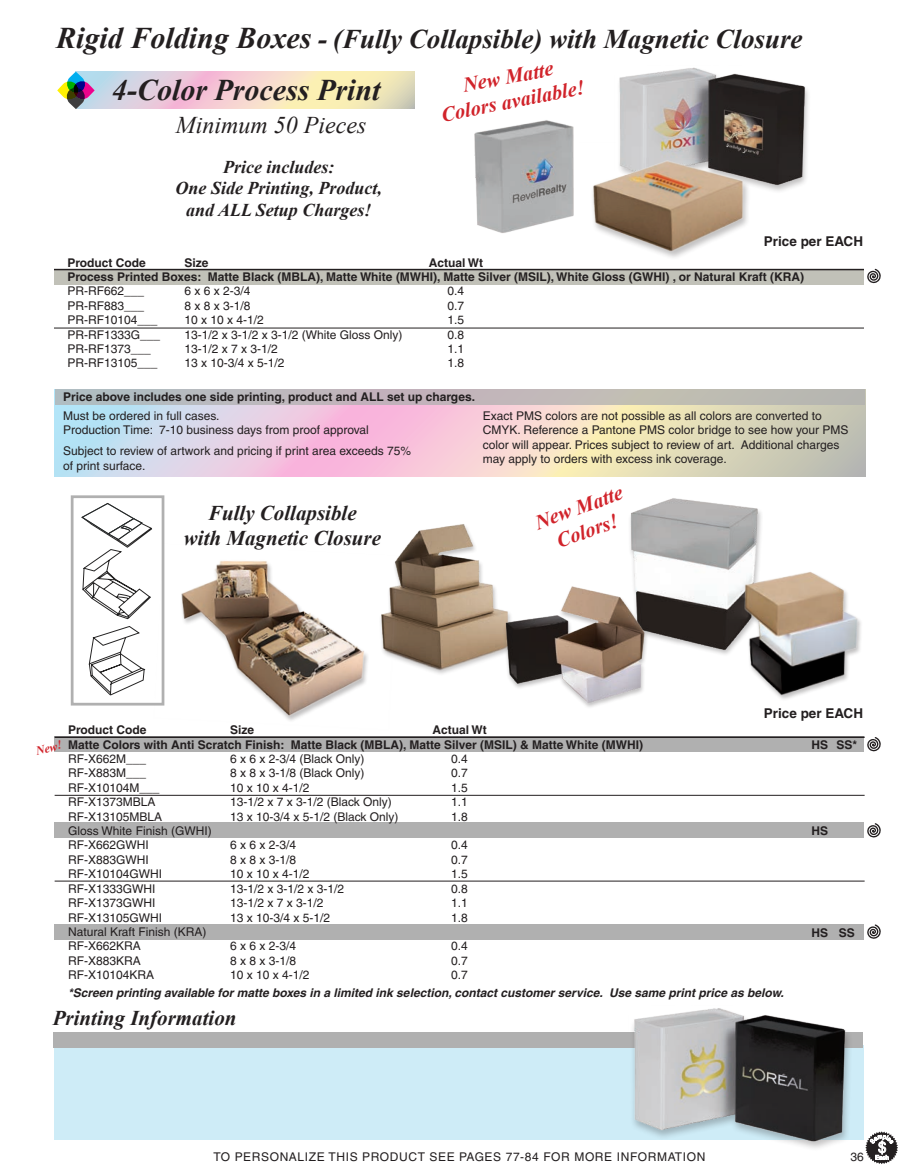
<style>
.page{position:relative;width:918px;height:1175px;background:#fff}
.page>*{position:absolute;margin:0;border:0;box-sizing:border-box;transform-origin:0 0}
.t1{font:italic 700 30px "Times New Roman";color:#231f20}
.t2{font:italic 700 27px "Times New Roman";color:#231f20}
.t3{font:italic 24px "Times New Roman";color:#231f20}
.t4{font:italic 700 21px/25.2px "Times New Roman";color:#231f20;text-align:center}
.t5{font:italic 700 20.55px/24.6px "Times New Roman";color:#d1232a;text-align:center}
.t6{font:italic 700 18px/21.6px "Times New Roman";color:#231f20;text-align:center}
.t7{font:700 13.5px "Helvetica LT Pro";color:#231f20}
.t8{font:12px/14.4px "Helvetica LT Pro";color:#231f20}
.t9{font:700 12px/14.4px "Helvetica LT Pro";color:#231f20}
.t10{font:italic 700 12px "Helvetica LT Pro";color:#231f20}
.t11{font:12px "Helvetica LT Pro";letter-spacing:.05em;color:#231f20}
.t12{font:italic 700 12px "Times New Roman";color:#d1232a}
.s1{font-size:30px}
</style>
<div class="page">
<div style="left:54px;top:1044px;width:810px;height:95px;background:#ceecf7"></div>
<div style="left:54px;top:736px;width:810px;height:16px;background:#b0b0b0"></div>
<div style="left:54px;top:822px;width:810px;height:16px;background:#b0b0b0"></div>
<div style="left:54px;top:924px;width:810px;height:15px;background:#b0b0b0"></div>
<div style="left:54px;top:269px;width:810px;height:15px;background:#c1c1b8"></div>
<hr style="left:54px;top:269px;width:810px;height:1px;background:#231f20">
<hr style="left:54px;top:328px;width:810px;height:1px;background:#231f20">
<svg style="left:865px;top:1131px;width:33px;height:33px"></svg>
<hr style="left:55px;top:736px;width:810px;height:2px;background:#231f20">
<hr style="left:55px;top:795px;width:810px;height:1px;background:#231f20">
<hr style="left:55px;top:880px;width:810px;height:1px;background:#231f20">
<div style="left:53px;top:1032px;width:810px;height:16px;background:#b0b0b0"></div>
<img style="left:630px;top:498px;width:131px;height:155px">
<img style="left:402px;top:524px;width:99px;height:150px">
<img style="left:726px;top:547px;width:135px;height:152px">
<div style="left:152px;top:544px;width:250px;height:193px;background:#231f20;opacity:.28"></div>
<img style="left:153px;top:543px;width:245px;height:188px">
<img style="left:501px;top:583px;width:148px;height:122px">
<svg style="left:81px;top:503px;width:72px;height:116px"></svg>
<svg style="left:88px;top:626px;width:58px;height:70px"></svg>
<div style="left:71px;top:495px;width:93px;height:210px;border:3px solid #b0b0b0"></div>
<div style="left:630px;top:1007px;width:223px;height:145px;background:#fff"></div>
<img style="left:628px;top:1008px;width:224px;height:137px">
<svg style="left:54px;top:389px;width:811px;height:87px;background:#e3d2d1"></svg>
<div style="left:55px;top:389px;width:810px;height:16px;background:linear-gradient(to right,#b8b9c3,#c0b9b0)"></div>
<svg style="left:95px;top:72px;width:320px;height:37px;background:#ecd9cb"></svg>
<svg style="left:57px;top:72px;width:38px;height:37px"></svg>
<svg style="left:867px;top:269px;width:14px;height:14px"></svg>
<svg style="left:867px;top:737px;width:14px;height:14px"></svg>
<svg style="left:867px;top:823px;width:14px;height:14px"></svg>
<svg style="left:867px;top:924px;width:14px;height:14px"></svg>
<img style="left:474px;top:120px;width:100px;height:113px">
<div style="left:616px;top:67px;width:196px;height:127px;background:#231f20;opacity:.28"></div>
<img style="left:616px;top:67px;width:194px;height:121px">
<img style="left:577px;top:142px;width:180px;height:127px">
<h2 class="t2" style="left:56px;top:20px;width:748px"><span class="s1">Rigid Folding Boxes</span> - (Fully Collapsible) with Magnetic Closure</h2>
<h1 class="t1" style="left:112px;top:69px;width:270px">4-Color Process Print</h1>
<h3 class="t3" style="left:176px;top:108px;width:192px">Minimum 50 Pieces</h3>
<h3 class="t6" style="left:176px;top:155px;width:208px">Price includes:<br>One Side Printing, Product, and ALL Setup Charges!</h3>
<h3 class="t5" style="left:434px;top:78px;width:147px;rotate:-11deg">New Matte<br>Colors available!</h3>
<p class="t7" style="left:764px;top:233px;width:101px">Price per EACH</p>
<p class="t9" style="left:67px;top:255px;width:80px">Product Code</p>
<p class="t9" style="left:184px;top:255px;width:26px">Size</p>
<p class="t9" style="left:67px;top:255px;width:738px;text-indent:361px">Actual Wt<br>Process Printed Boxes: Matte Black (MBLA), Matte White (MWHI), Matte Silver (MSIL), White Gloss (GWHI) , or Natural Kraft (KRA)</p>
<p class="t8" style="left:67px;top:284px;width:78px">PR-RF662___</p>
<p class="t8" style="left:184px;top:284px;width:68px">6 x 6 x 2-3/4</p>
<p class="t8" style="left:448px;top:284px;width:18px">0.4</p>
<p class="t8" style="left:67px;top:298px;width:78px">PR-RF883___</p>
<p class="t8" style="left:184px;top:298px;width:68px">8 x 8 x 3-1/8</p>
<p class="t8" style="left:448px;top:298px;width:18px">0.7</p>
<p class="t8" style="left:67px;top:313px;width:92px">PR-RF10104___</p>
<p class="t8" style="left:184px;top:313px;width:81px">10 x 10 x 4-1/2</p>
<p class="t8" style="left:448px;top:313px;width:18px">1.5</p>
<p class="t8" style="left:67px;top:327px;width:94px">PR-RF1333G___</p>
<p class="t8" style="left:184px;top:327px;width:220px">13-1/2 x 3-1/2 x 3-1/2 (White Gloss Only)</p>
<p class="t8" style="left:448px;top:327px;width:18px">0.8</p>
<p class="t8" style="left:67px;top:341px;width:85px">PR-RF1373___</p>
<p class="t8" style="left:184px;top:341px;width:95px">13-1/2 x 7 x 3-1/2</p>
<p class="t8" style="left:448px;top:341px;width:18px">1.1</p>
<p class="t8" style="left:67px;top:356px;width:92px">PR-RF13105___</p>
<p class="t8" style="left:184px;top:356px;width:102px">13 x 10-3/4 x 5-1/2</p>
<p class="t8" style="left:448px;top:356px;width:18px">1.8</p>
<p class="t9" style="left:63px;top:390px;width:414px">Price above includes one side printing, product and ALL set up charges.</p>
<p class="t8" style="left:63px;top:408px;width:307px">Must be ordered in full cases.<br>Production Time: 7-10 business days from proof approval</p>
<p class="t8" style="left:63px;top:444px;width:350px">Subject to review of artwork and pricing if print area exceeds 75% of print surface.</p>
<h3 class="t4" style="left:184px;top:499px;width:199px">Fully Collapsible<br>with Magnetic Closure</h3>
<p class="t8" style="left:483px;top:408px;width:367px">Exact PMS colors are not possible as all colors are converted to CMYK. Reference a Pantone PMS color bridge to see how your PMS color will appear. Prices subject to review of art. Additional charges may apply to orders with excess ink coverage.</p>
<h3 class="t5" style="left:531px;top:511px;width:93px;rotate:-20deg">New Matte<br>Colors!</h3>
<p class="t7" style="left:764px;top:705px;width:101px">Price per EACH</p>
<p class="t9" style="left:68px;top:723px;width:80px">Product Code</p>
<p class="t9" style="left:230px;top:723px;width:26px">Size</p>
<p class="t9" style="left:68px;top:723px;width:576px;text-indent:364px">Actual Wt<br>Matte Colors with Anti Scratch Finish: Matte Black (MBLA), Matte Silver (MSIL) &amp; Matte White (MWHI)</p>
<p class="t8" style="left:68px;top:751px;width:80px">RF-X662M___</p>
<p class="t8" style="left:230px;top:751px;width:136px">6 x 6 x 2-3/4 (Black Only)</p>
<p class="t8" style="left:451px;top:751px;width:18px">0.4</p>
<p class="t8" style="left:68px;top:766px;width:80px">RF-X883M___</p>
<p class="t8" style="left:230px;top:766px;width:136px">8 x 8 x 3-1/8 (Black Only)</p>
<p class="t8" style="left:451px;top:766px;width:18px">0.7</p>
<p class="t8" style="left:68px;top:780px;width:93px">RF-X10104M___</p>
<p class="t8" style="left:230px;top:780px;width:81px">10 x 10 x 4-1/2</p>
<p class="t8" style="left:451px;top:780px;width:18px">1.5</p>
<p class="t8" style="left:68px;top:794px;width:89px">RF-X1373MBLA</p>
<p class="t8" style="left:230px;top:794px;width:163px">13-1/2 x 7 x 3-1/2 (Black Only)</p>
<p class="t8" style="left:451px;top:794px;width:18px">1.1</p>
<p class="t8" style="left:68px;top:809px;width:96px">RF-X13105MBLA</p>
<p class="t8" style="left:230px;top:809px;width:170px">13 x 10-3/4 x 5-1/2 (Black Only)</p>
<p class="t8" style="left:451px;top:809px;width:18px">1.8</p>
<p class="t8" style="left:68px;top:823px;width:145px">Gloss White Finish (GWHI)<br>RF-X662GWHI</p>
<p class="t12" style="left:34px;top:743px;width:28px;rotate:-15deg">New!</p>
<p class="t8" style="left:230px;top:838px;width:68px">6 x 6 x 2-3/4</p>
<p class="t8" style="left:451px;top:838px;width:18px">0.4</p>
<p class="t8" style="left:68px;top:852px;width:82px">RF-X883GWHI</p>
<p class="t8" style="left:230px;top:852px;width:68px">8 x 8 x 3-1/8</p>
<p class="t8" style="left:451px;top:852px;width:18px">0.7</p>
<p class="t8" style="left:68px;top:866px;width:96px">RF-X10104GWHI</p>
<p class="t8" style="left:230px;top:866px;width:81px">10 x 10 x 4-1/2</p>
<p class="t8" style="left:451px;top:866px;width:18px">1.5</p>
<p class="t8" style="left:68px;top:881px;width:89px">RF-X1333GWHI</p>
<p class="t8" style="left:230px;top:881px;width:116px">13-1/2 x 3-1/2 x 3-1/2</p>
<p class="t8" style="left:451px;top:881px;width:18px">0.8</p>
<p class="t8" style="left:68px;top:895px;width:89px">RF-X1373GWHI</p>
<p class="t8" style="left:230px;top:895px;width:95px">13-1/2 x 7 x 3-1/2</p>
<p class="t8" style="left:451px;top:895px;width:18px">1.1</p>
<p class="t8" style="left:68px;top:910px;width:96px">RF-X13105GWHI</p>
<p class="t8" style="left:230px;top:910px;width:102px">13 x 10-3/4 x 5-1/2</p>
<p class="t8" style="left:451px;top:910px;width:18px">1.8</p>
<p class="t8" style="left:68px;top:924px;width:140px">Natural Kraft Finish (KRA)<br>RF-X662KRA</p>
<p class="t8" style="left:230px;top:938px;width:68px">6 x 6 x 2-3/4</p>
<p class="t8" style="left:451px;top:938px;width:18px">0.4</p>
<p class="t8" style="left:68px;top:953px;width:74px">RF-X883KRA</p>
<p class="t8" style="left:230px;top:953px;width:68px">8 x 8 x 3-1/8</p>
<p class="t8" style="left:451px;top:953px;width:18px">0.7</p>
<p class="t8" style="left:68px;top:967px;width:88px">RF-X10104KRA</p>
<p class="t8" style="left:230px;top:967px;width:81px">10 x 10 x 4-1/2</p>
<p class="t8" style="left:451px;top:967px;width:18px">0.7</p>
<p class="t10" style="left:68px;top:985px;width:717px">*Screen printing available for matte boxes in a limited ink selection, contact customer service. Use same print price as below.</p>
<h3 class="t4" style="left:53px;top:1005px;width:185px">Printing Information</h3>
<p class="t9" style="left:811px;top:738px;width:47px">HS SS*</p>
<p class="t9" style="left:811px;top:823px;width:18px">HS</p>
<p class="t9" style="left:811px;top:925px;width:45px">HS SS</p>
<p class="t11" style="left:213px;top:1149px;width:493px">TO PERSONALIZE THIS PRODUCT SEE PAGES 77-84 FOR MORE INFORMATION</p>
<p class="t8" style="left:851px;top:1149px;width:15px">36</p>
</div>
